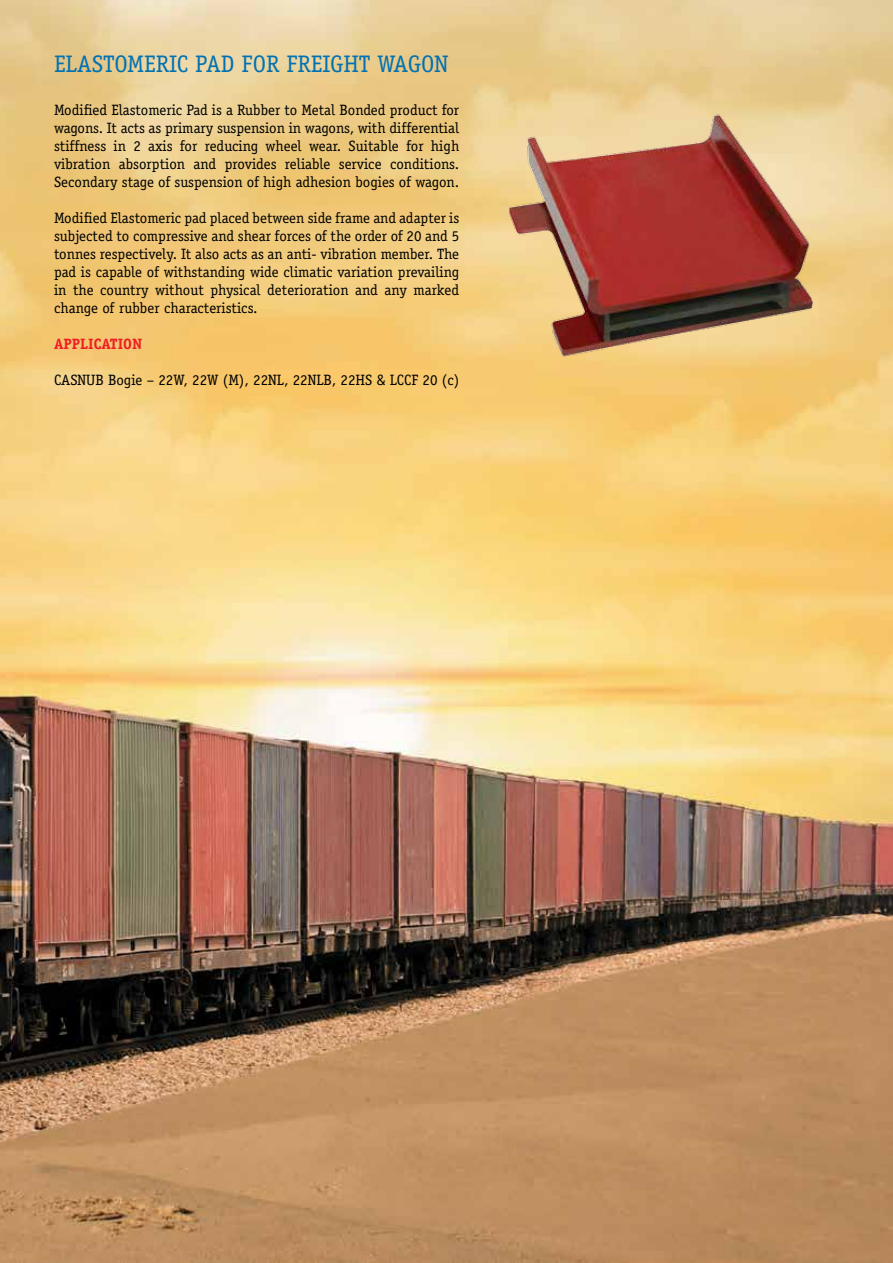
<style>
.page{position:relative;width:893px;height:1263px;background:#fff}
.page>*{position:absolute;margin:0;border:0;box-sizing:border-box;transform-origin:0 0}
.t1{font:24px "Officina Serif";color:#0071b2}
.t2{font:15px/18px "Officina Serif";color:#000;text-align:justify}
.t3{font:700 15px "Officina Serif";color:#ed1d24}
</style>
<div class="page">
<img style="left:0;top:0;width:893px;height:1263px">
<img style="left:441px;top:94px;width:398px;height:265px">
<h1 class="t1" style="left:54px;top:50px;width:382px">ELASTOMERIC PAD FOR FREIGHT WAGON</h1>
<p class="t2" style="left:54px;top:101px;width:407px">Modified Elastomeric Pad is a Rubber to Metal Bonded product for wagons. It acts as primary suspension in wagons, with differential stiffness in 2 axis for reducing wheel wear. Suitable for high vibration absorption and provides reliable service conditions.<br>Secondary stage of suspension of high adhesion bogies of wagon.</p>
<p class="t2" style="left:54px;top:209px;width:407px">Modified Elastomeric pad placed between side frame and adapter is subjected to compressive and shear forces of the order of 20 and 5 tonnes respectively. It also acts as an anti- vibration member. The pad is capable of withstanding wide climatic variation prevailing in the country without physical deterioration and any marked change of rubber characteristics.</p>
<p class="t3" style="left:54px;top:335px;width:90px">APPLICATION</p>
<p class="t2" style="left:54px;top:371px;width:407px">CASNUB Bogie – 22W, 22W (M), 22NL, 22NLB, 22HS &amp; LCCF 20 (c)</p>
</div>
